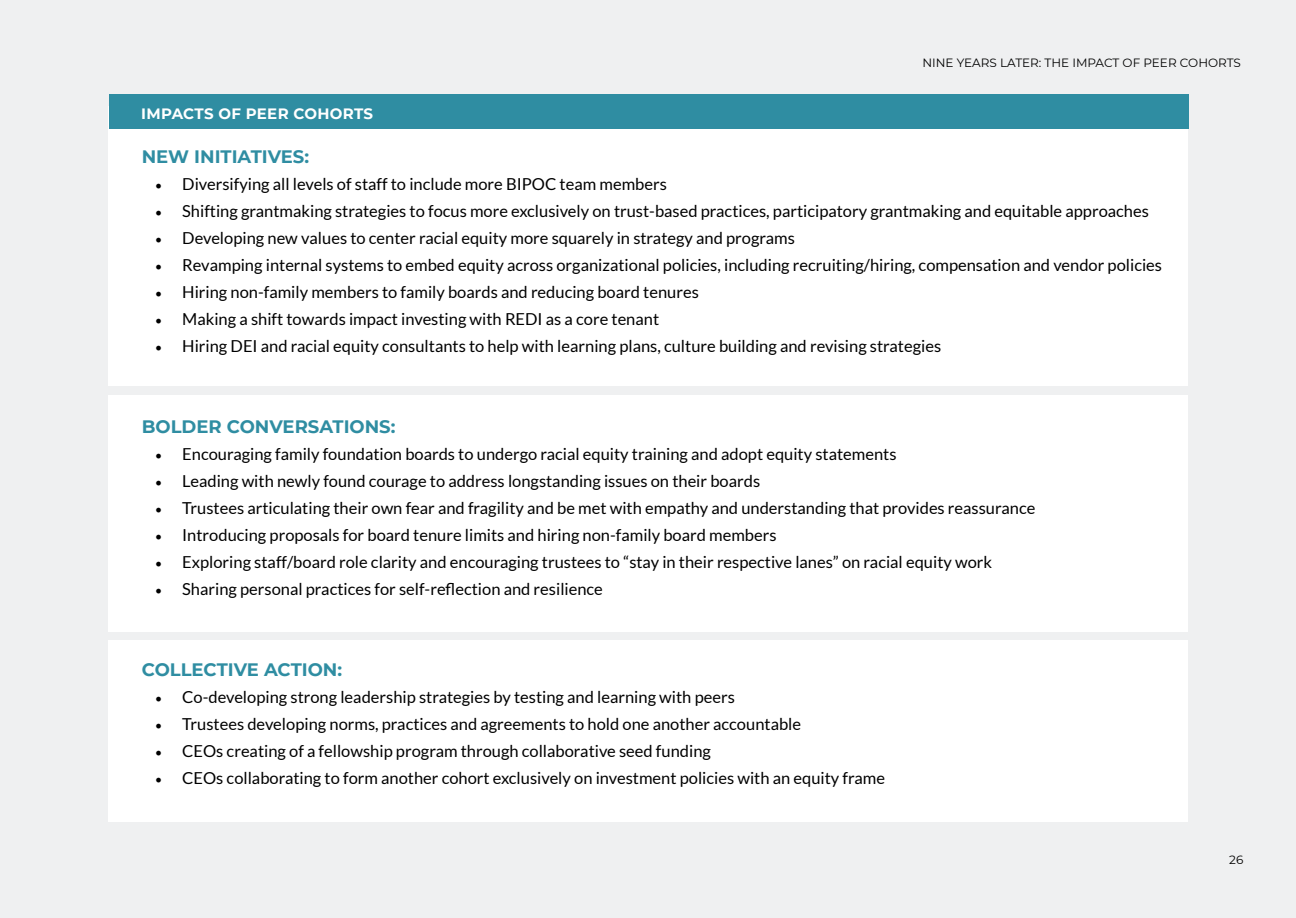
<style>
.page{position:relative;width:1296px;height:918px;background:#eff0f1}
.page>*{position:absolute;margin:0;border:0;box-sizing:border-box;transform-origin:0 0}
.t1{font:700 18px "Montserrat";color:#2f8da2}
.t2{font:16.5px "Lato";color:#000}
.t3{font:700 15px "Montserrat";letter-spacing:.015em;color:#fff}
.t4{font:12px "Montserrat";color:#000}
.s1{font-family:"Minion Pro";font-size:18px}
</style>
<div class="page">
<div style="left:108px;top:395px;width:1080px;height:237px;background:#fff"></div>
<div style="left:108px;top:640px;width:1080px;height:182px;background:#fff"></div>
<div style="left:108px;top:106px;width:1080px;height:280px;background:#fff"></div>
<div style="left:109px;top:94px;width:1080px;height:35px;background:#2f8da2"></div>
<p class="t3" style="left:141px;top:102px;width:233px">IMPACTS OF PEER COHORTS</p>
<p class="t4" style="left:923px;top:54px;width:320px">NINE YEARS LATER: THE IMPACT OF PEER COHORTS</p>
<p class="t1" style="left:142px;top:144px;width:169px">NEW INITIATIVES:</p>
<p class="t2" style="left:155px;top:175px;width:513px"><span class="s1">•</span> Diversifying all levels of staff to include more BIPOC team members</p>
<p class="t2" style="left:155px;top:202px;width:995px"><span class="s1">•</span> Shifting grantmaking strategies to focus more exclusively on trust-based practices, participatory grantmaking and equitable approaches</p>
<p class="t2" style="left:155px;top:229px;width:641px"><span class="s1">•</span> Developing new values to center racial equity more squarely in strategy and programs</p>
<p class="t2" style="left:155px;top:256px;width:1008px"><span class="s1">•</span> Revamping internal systems to embed equity across organizational policies, including recruiting/hiring, compensation and vendor policies</p>
<p class="t2" style="left:155px;top:283px;width:545px"><span class="s1">•</span> Hiring non-family members to family boards and reducing board tenures</p>
<p class="t2" style="left:155px;top:310px;width:505px"><span class="s1">•</span> Making a shift towards impact investing with REDI as a core tenant</p>
<p class="t2" style="left:155px;top:337px;width:787px"><span class="s1">•</span> Hiring DEI and racial equity consultants to help with learning plans, culture building and revising strategies</p>
<p class="t1" style="left:142px;top:414px;width:255px">BOLDER CONVERSATIONS:</p>
<p class="t2" style="left:155px;top:445px;width:743px"><span class="s1">•</span> Encouraging family foundation boards to undergo racial equity training and adopt equity statements</p>
<p class="t2" style="left:155px;top:472px;width:606px"><span class="s1">•</span> Leading with newly found courage to address longstanding issues on their boards</p>
<p class="t2" style="left:155px;top:499px;width:882px"><span class="s1">•</span> Trustees articulating their own fear and fragility and be met with empathy and understanding that provides reassurance</p>
<p class="t2" style="left:155px;top:526px;width:623px"><span class="s1">•</span> Introducing proposals for board tenure limits and hiring non-family board members</p>
<p class="t2" style="left:155px;top:553px;width:838px"><span class="s1">•</span> Exploring staff/board role clarity and encouraging trustees to “stay in their respective lanes” on racial equity work</p>
<p class="t2" style="left:155px;top:580px;width:449px"><span class="s1">•</span> Sharing personal practices for self-reflection and resilience</p>
<p class="t1" style="left:142px;top:657px;width:202px">COLLECTIVE ACTION:</p>
<p class="t2" style="left:155px;top:688px;width:581px"><span class="s1">•</span> Co-developing strong leadership strategies by testing and learning with peers</p>
<p class="t2" style="left:155px;top:715px;width:647px"><span class="s1">•</span> Trustees developing norms, practices and agreements to hold one another accountable</p>
<p class="t2" style="left:155px;top:742px;width:557px"><span class="s1">•</span> CEOs creating of a fellowship program through collaborative seed funding</p>
<p class="t2" style="left:155px;top:769px;width:731px"><span class="s1">•</span> CEOs collaborating to form another cohort exclusively on investment policies with an equity frame</p>
<p class="t4" style="left:1229px;top:851px;width:16px">26</p>
</div>
